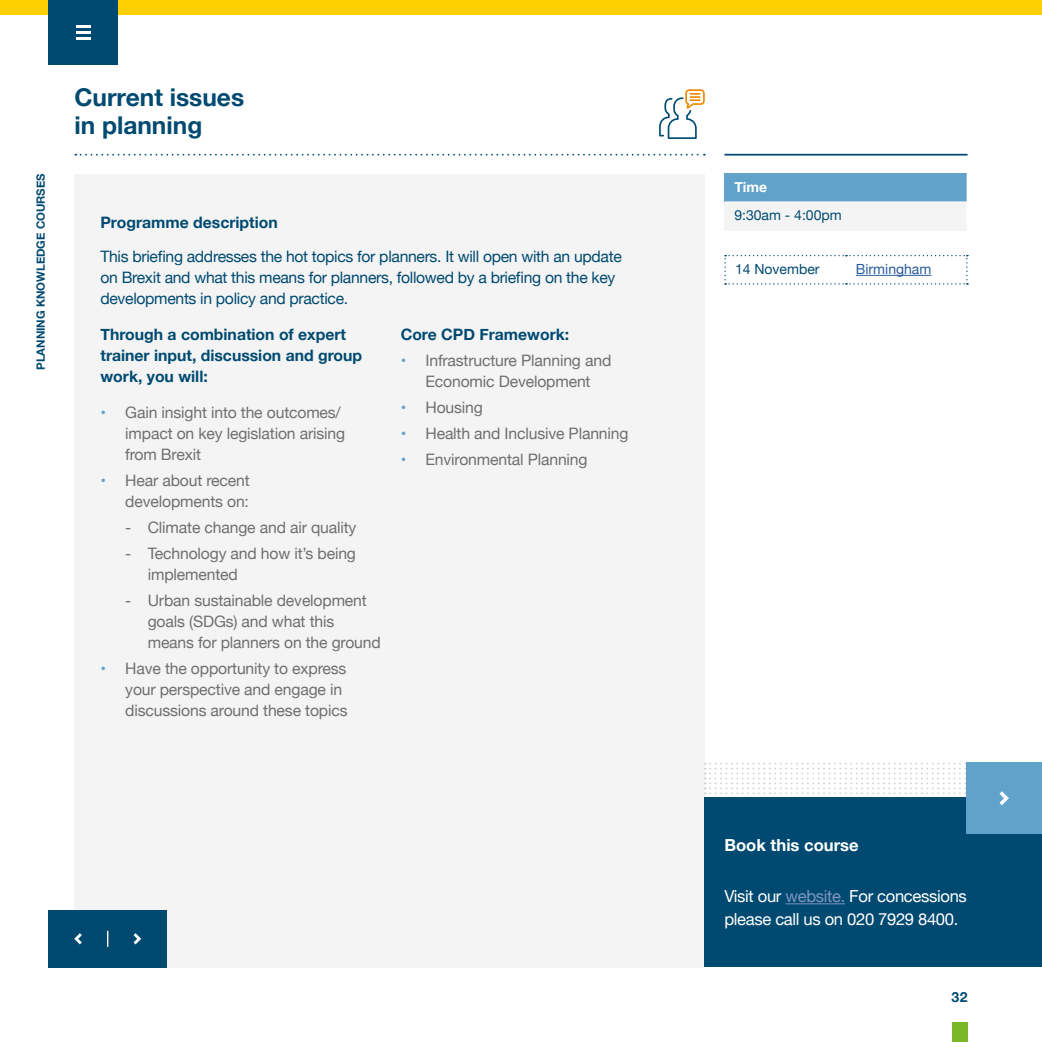
<style>
.page{position:relative;width:1042px;height:1042px;background:#fff}
.page>*{position:absolute;margin:0;border:0;box-sizing:border-box;transform-origin:0 0}
.t1{font:700 24.5px/28px "Helvetica Neue";color:#004a71}
.t2{font:16.62px/22.8px "Helvetica Neue";letter-spacing:-.02em;color:#fff}
.t3{font:700 16.62px "Helvetica Neue";color:#fff}
.t4{font:15.75px/21px "Helvetica Neue";letter-spacing:-.01em;color:#706f6f}
.t5{font:15.75px/21px "Helvetica Neue";letter-spacing:-.02em;color:#004a71}
.t6{font:700 15.75px/21px "Helvetica Neue";color:#004a71}
.t7{font:14px "Helvetica Neue";color:#004a71}
.t8{font:14px "Helvetica Neue";color:#275b9b}
.t9{font:700 14px "Helvetica Neue";color:#fff}
.t10{font:700 14px "Helvetica Neue";color:#004a71}
.t11{font:700 11.38px "Helvetica Neue";color:#004a71}
.s1{color:#60a2ca}
.s2{color:#8194c3}
</style>
<div class="page">
<div style="left:74px;top:174px;width:631px;height:793px;background:#f4f4f4"></div>
<svg style="left:75px;top:154px;width:630px;height:2px"></svg>
<hr style="left:724px;top:154px;width:243px;height:2px;background:#004a71">
<div style="left:0;top:0;width:1042px;height:15px;background:#ffd000"></div>
<div style="left:48px;top:0;width:70px;height:64px;background:#004a71"></div>
<hr style="left:76px;top:37px;width:15px;height:3px;background:#fff">
<svg style="left:76px;top:25px;width:15px;height:8px"></svg>
<div style="left:951px;top:1022px;width:16px;height:20px;background:#7ab729"></div>
<div style="left:724px;top:173px;width:243px;height:29px;background:#60a2ca"></div>
<div style="left:724px;top:202px;width:243px;height:28px;background:#f4f4f4"></div>
<hr style="left:724px;top:201px;width:243px;height:1px;background:#fff">
<svg style="left:966px;top:173px;width:1px;height:29px"></svg>
<svg style="left:724px;top:255px;width:244px;height:29px"></svg>
<hr style="left:856px;top:275px;width:75px;height:1px;background:#275b9b">
<svg style="left:659px;top:89px;width:46px;height:50px"></svg>
<div style="left:48px;top:910px;width:119px;height:57px;background:#004a71"></div>
<svg style="left:107px;top:931px;width:1px;height:16px"></svg>
<svg style="left:133px;top:933px;width:8px;height:12px"></svg>
<svg style="left:74px;top:933px;width:8px;height:12px"></svg>
<div style="left:705px;top:797px;width:337px;height:170px;background:#004a71"></div>
<svg style="left:705px;top:763px;width:337px;height:142px"></svg>
<p class="t11" style="left:32px;top:370px;width:198px;rotate:-90deg">PLANNING KNOWLEDGE COURSES</p>
<h1 class="t1" style="left:74px;top:84px;width:171px">Current issues in planning</h1>
<p class="t6" style="left:100px;top:212px;width:179px">Programme description</p>
<p class="t5" style="left:100px;top:247px;width:523px">This briefing addresses the hot topics for planners. It will open with an update on Brexit and what this means for planners, followed by a briefing on the key developments in policy and practice.</p>
<p class="t6" style="left:100px;top:324px;width:263px">Through a combination of expert trainer input, discussion and group work, you will:</p>
<p class="t4" style="left:125px;top:403px;width:221px;text-indent:-25px"><span class="s1">•</span> Gain insight into the outcomes/ impact on key legislation arising from Brexit</p>
<p class="t4" style="left:100px;top:470px;width:151px;text-align:right"><span class="s1">•</span> Hear about recent developments on:</p>
<p class="t4" style="left:125px;top:517px;width:233px">- Climate change and air quality</p>
<p class="t4" style="left:148px;top:543px;width:210px;text-indent:-22px">- Technology and how it’s being implemented</p>
<p class="t4" style="left:148px;top:590px;width:235px;text-indent:-22px">- Urban sustainable development goals (SDGs) and what this means for planners on the ground</p>
<p class="t4" style="left:125px;top:658px;width:224px;text-indent:-25px"><span class="s1">•</span> Have the opportunity to express your perspective and engage in discussions around these topics</p>
<p class="t6" style="left:401px;top:324px;width:170px">Core CPD Framework:</p>
<p class="t4" style="left:401px;top:351px;width:212px;text-align:center"><span class="s1">•</span> Infrastructure Planning and<br>Economic Development</p>
<p class="t4" style="left:401px;top:397px;width:84px"><span class="s1">•</span> Housing</p>
<p class="t4" style="left:401px;top:423px;width:229px"><span class="s1">•</span> Health and Inclusive Planning</p>
<p class="t4" style="left:401px;top:449px;width:188px"><span class="s1">•</span> Environmental Planning</p>
<p class="t9" style="left:734px;top:176px;width:34px">Time</p>
<p class="t7" style="left:734px;top:205px;width:109px">9:30am - 4:00pm</p>
<p class="t7" style="left:735px;top:259px;width:86px">14 November</p>
<p class="t8" style="left:856px;top:259px;width:77px">Birmingham</p>
<p class="t3" style="left:724px;top:832px;width:136px">Book this course</p>
<p class="t2" style="left:724px;top:886px;width:244px">Visit our <span class="s2">website.</span> For concessions please call us on 020 7929 8400.</p>
<p class="t10" style="left:951px;top:986px;width:17px">32</p>
</div>
